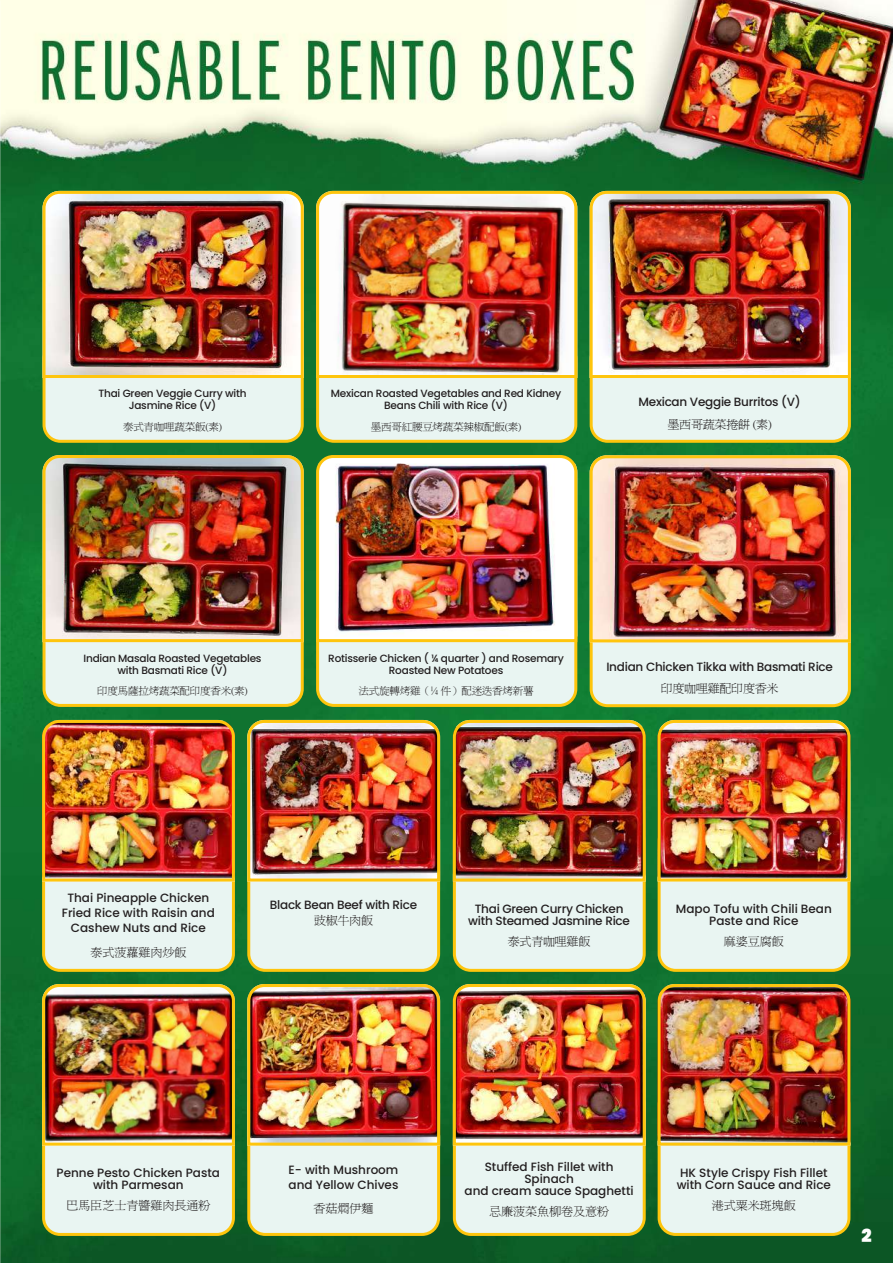
<style>
.page{position:relative;width:893px;height:1263px;background:#fff}
.page>*{position:absolute;margin:0;border:0;box-sizing:border-box;transform-origin:0 0}
.t1{font:900 18px "Poppins";color:#fff}
.t2{font:500 12px/12px "Poppins";color:#231f20;text-align:center}
.t3{font:500 12px/12px "Poppins";letter-spacing:-.02em;color:#231f20;text-align:center}
.t4{font:12px "P Ming Li U";color:#231f20}
.t5{font:12px "P Ming Li U";letter-spacing:-.02em;color:#231f20}
.t6{font:500 10.5px/12px "Poppins";letter-spacing:-.02em;color:#231f20;text-align:center}
.t7{font:10.5px "P Ming Li U";letter-spacing:-.02em;color:#231f20}
</style>
<div class="page">
<img style="left:0;top:0;width:893px;height:1263px">
<div style="left:44px;top:342px;width:258px;height:99px;background:#e9f5f2;border-radius:16px"></div>
<div style="left:43px;top:341px;width:261px;height:102px;border:3px solid #fec50d;border-radius:16px"></div>
<div style="left:44px;top:606px;width:258px;height:99px;background:#e9f5f2;border-radius:16px"></div>
<div style="left:43px;top:605px;width:261px;height:102px;border:3px solid #fec50d;border-radius:16px"></div>
<div style="left:318px;top:342px;width:258px;height:99px;background:#e9f5f2;border-radius:16px"></div>
<div style="left:316px;top:341px;width:261px;height:102px;border:3px solid #fec50d;border-radius:16px"></div>
<div style="left:318px;top:606px;width:258px;height:99px;background:#e9f5f2;border-radius:16px"></div>
<div style="left:316px;top:605px;width:261px;height:102px;border:3px solid #fec50d;border-radius:16px"></div>
<div style="left:591px;top:342px;width:258px;height:99px;background:#e9f5f2;border-radius:16px"></div>
<div style="left:590px;top:341px;width:261px;height:102px;border:3px solid #fec50d;border-radius:16px"></div>
<div style="left:591px;top:606px;width:258px;height:100px;background:#e9f5f2;border-radius:16px"></div>
<div style="left:590px;top:605px;width:261px;height:102px;border:3px solid #fec50d;border-radius:16px"></div>
<div style="left:44px;top:824px;width:189px;height:146px;background:#e9f5f2;border-radius:16px"></div>
<div style="left:42px;top:823px;width:193px;height:149px;border:3px solid #fec50d;border-radius:16px"></div>
<div style="left:44px;top:1088px;width:189px;height:146px;background:#e9f5f2;border-radius:16px"></div>
<div style="left:42px;top:1087px;width:193px;height:149px;border:3px solid #fec50d;border-radius:16px"></div>
<div style="left:249px;top:824px;width:190px;height:146px;background:#e9f5f2;border-radius:16px"></div>
<div style="left:247px;top:823px;width:193px;height:149px;border:3px solid #fec50d;border-radius:16px"></div>
<div style="left:249px;top:1088px;width:190px;height:146px;background:#e9f5f2;border-radius:16px"></div>
<div style="left:247px;top:1087px;width:193px;height:149px;border:3px solid #fec50d;border-radius:16px"></div>
<div style="left:454px;top:824px;width:190px;height:146px;background:#e9f5f2;border-radius:16px"></div>
<div style="left:453px;top:823px;width:193px;height:149px;border:3px solid #fec50d;border-radius:16px"></div>
<div style="left:454px;top:1088px;width:190px;height:146px;background:#e9f5f2;border-radius:16px"></div>
<div style="left:453px;top:1087px;width:193px;height:149px;border:3px solid #fec50d;border-radius:16px"></div>
<div style="left:659px;top:824px;width:190px;height:146px;background:#e9f5f2;border-radius:16px"></div>
<div style="left:658px;top:823px;width:192px;height:149px;border:3px solid #fec50d;border-radius:16px"></div>
<div style="left:659px;top:1088px;width:190px;height:146px;background:#e9f5f2;border-radius:16px"></div>
<div style="left:658px;top:1087px;width:192px;height:149px;border:3px solid #fec50d;border-radius:16px"></div>
<img style="left:41px;top:189px;width:264px;height:190px">
<img style="left:315px;top:189px;width:264px;height:190px">
<img style="left:588px;top:189px;width:264px;height:190px">
<img style="left:41px;top:453px;width:264px;height:191px">
<img style="left:315px;top:453px;width:264px;height:191px">
<img style="left:588px;top:454px;width:264px;height:190px">
<img style="left:41px;top:718px;width:195px;height:165px">
<img style="left:41px;top:982px;width:195px;height:165px">
<img style="left:246px;top:718px;width:196px;height:165px">
<img style="left:246px;top:982px;width:196px;height:165px">
<img style="left:451px;top:718px;width:196px;height:165px">
<img style="left:451px;top:982px;width:196px;height:165px">
<img style="left:656px;top:718px;width:196px;height:165px">
<img style="left:656px;top:982px;width:196px;height:165px">
<p class="t6" style="left:98px;top:388px;width:150px">Thai Green Veggie Curry with<br>Jasmine Rice (V)</p>
<p class="t7" style="left:123px;top:421px;width:100px">泰式青咖哩蔬菜飯(素)</p>
<p class="t6" style="left:331px;top:388px;width:232px">Mexican Roasted Vegetables and Red Kidney<br>Beans Chili with Rice (V)</p>
<p class="t7" style="left:371px;top:421px;width:152px">墨西哥紅腰豆烤蔬菜辣椒配飯(素)</p>
<p class="t3" style="left:638px;top:396px;width:164px">Mexican Veggie Burritos (V)</p>
<p class="t5" style="left:667px;top:418px;width:106px">墨西哥蔬菜捲餅 (素)</p>
<p class="t6" style="left:84px;top:652px;width:180px">Indian Masala Roasted Vegetables with Basmati Rice (V)</p>
<p class="t7" style="left:97px;top:686px;width:152px">印度馬薩拉烤蔬菜配印度香米(素)</p>
<p class="t6" style="left:328px;top:652px;width:237px">Rotisserie Chicken ( ¼ quarter ) and Rosemary<br>Roasted New Potatoes</p>
<p class="t7" style="left:359px;top:686px;width:177px">法式旋轉烤雞（¼ 件）配迷迭香烤新薯</p>
<p class="t3" style="left:606px;top:661px;width:228px">Indian Chicken Tikka with Basmati Rice</p>
<p class="t5" style="left:661px;top:682px;width:119px">印度咖哩雞配印度香米</p>
<p class="t2" style="left:62px;top:890px;width:154px;line-height:15px">Thai Pineapple Chicken<br>Fried Rice with Raisin and<br>Cashew Nuts and Rice</p>
<p class="t4" style="left:90px;top:946px;width:97px">泰式菠蘿雞肉炒飯</p>
<p class="t3" style="left:270px;top:899px;width:149px">Black Bean Beef with Rice</p>
<p class="t4" style="left:314px;top:914px;width:61px">豉椒牛肉飯</p>
<p class="t3" style="left:468px;top:902px;width:163px">Thai Green Curry Chicken with Steamed Jasmine Rice</p>
<p class="t5" style="left:508px;top:935px;width:84px">泰式青咖哩雞飯</p>
<p class="t2" style="left:676px;top:902px;width:157px">Mapo Tofu with Chili Bean<br>Paste and Rice</p>
<p class="t4" style="left:724px;top:935px;width:61px">麻婆豆腐飯</p>
<p class="t2" style="left:57px;top:1166px;width:165px">Penne Pesto Chicken Pasta with Parmesan</p>
<p class="t4" style="left:66px;top:1199px;width:145px">巴馬臣芝士青醬雞肉長通粉</p>
<p class="t2" style="left:289px;top:1163px;width:111px;line-height:14.4px;text-align:left">E- with Mushroom and Yellow Chives</p>
<p class="t4" style="left:314px;top:1202px;width:61px">香菇燜伊麵</p>
<p class="t2" style="left:465px;top:1160px;width:171px">Stuffed Fish Fillet with<br>Spinach<br>and cream sauce Spaghetti</p>
<p class="t4" style="left:489px;top:1205px;width:121px">忌廉菠菜魚柳卷及意粉</p>
<p class="t2" style="left:677px;top:1166px;width:156px;text-align:left">HK Style Crispy Fish Fillet with Corn Sauce and Rice</p>
<p class="t4" style="left:712px;top:1199px;width:85px">港式粟米斑塊飯</p>
<h1 class="t1" style="left:861px;top:1225px;width:12px">2</h1>
</div>
